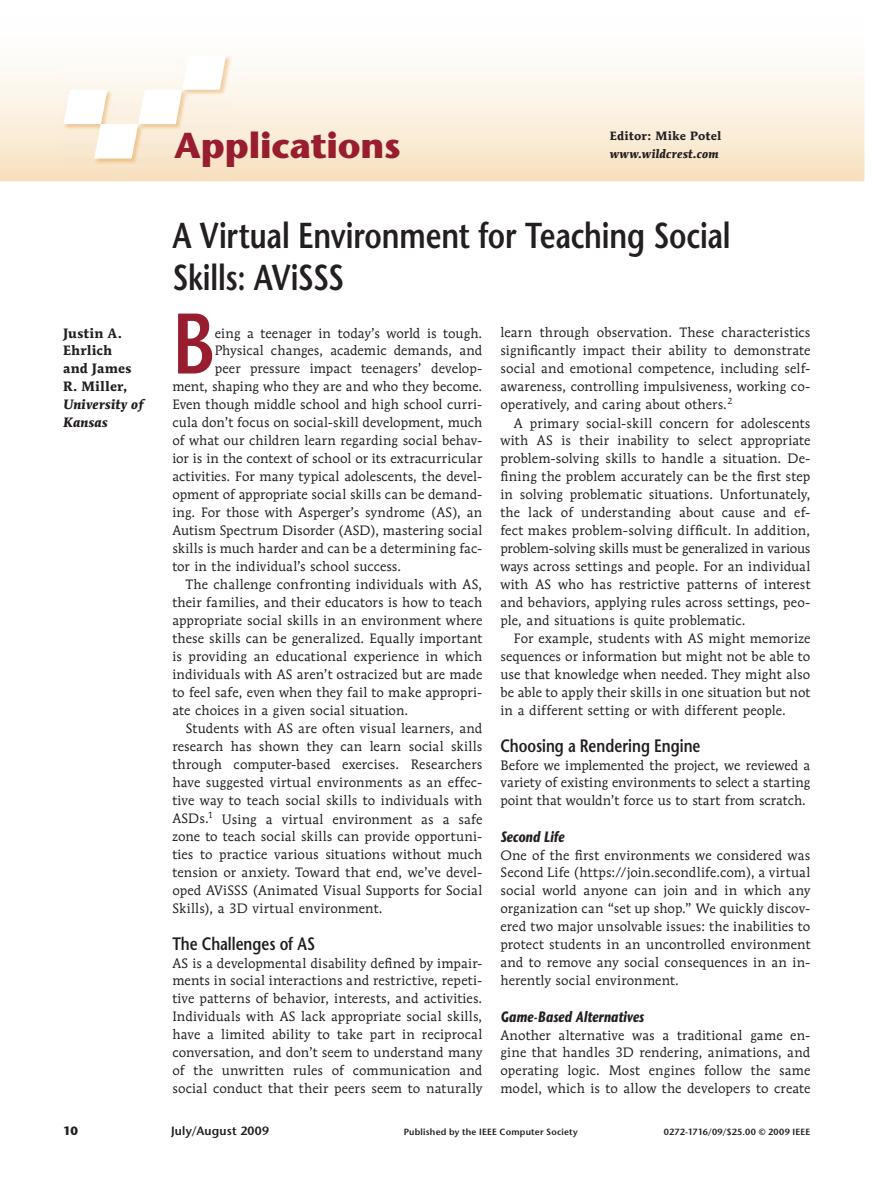
<style>
.page{position:relative;width:878px;height:1188px;background:#fff}
.page>*{position:absolute;margin:0;border:0;box-sizing:border-box;transform-origin:0 0}
.t1{font:600 85.65px "Stone Sans Std";color:#981d2e;scale:.8 1}
.t2{font:600 36px/42px "Stone Sans Std";letter-spacing:-.005em;color:#231f20;scale:.8 1}
.t3{font:700 36px "Stone Sans Std";letter-spacing:-.005em;color:#981d2e}
.t4{font:600 18px "Stone Sans Std";color:#231f20;scale:.8 1}
.t5{font:italic 700 15px "Stone Sans Std";letter-spacing:.01em;color:#231f20;scale:.8 1}
.t6{font:13.5px/18px "Mendoza Roman Std";letter-spacing:.01em;color:#231f20;text-align:justify}
.t7{font:700 13.5px/18px "Mendoza Roman Std";letter-spacing:.015em;color:#231f20}
.t8{font:italic 700 13.5px/18px "Mendoza Roman Std";letter-spacing:.015em;color:#231f20}
.t9{font:italic 700 12px "Mendoza Roman Std";letter-spacing:.015em;color:#231f20}
.t10{font:700 12px "Mendoza Roman Std";letter-spacing:.02em;color:#231f20}
.t11{font:600 12px "Stone Sans Std";letter-spacing:.02em;color:#231f20}
.t12{font:700 12px "Stone Sans Std";color:#231f20}
.t13{font:600 9px "Stone Sans Std";letter-spacing:.025em;color:#231f20}
</style>
<div class="page">
<svg style="left:0;top:54px;width:864px;height:127px"></svg>
<img style="left:63px;top:55px;width:169px;height:110px">
<img style="left:63px;top:55px;width:163px;height:104px">
<h2 class="t3" style="left:174px;top:123px;width:228px">Applications</h2>
<p class="t10" style="left:609px;top:128px;width:113px">Editor: Mike Potel</p>
<p class="t9" style="left:609px;top:146px;width:111px">www.wildcrest.com</p>
<p class="t7" style="left:63px;top:324px;width:70px">Justin A.<br>Ehrlich and James<br>R. Miller,</p>
<p class="t8" style="left:63px;top:396px;width:82px">University of<br>Kansas</p>
<h2 class="t2" style="left:172px;top:214px;width:699px">A Virtual Environment for Teaching Social<br>Skills: AViSSS</h2>
<h1 class="t1" style="left:172px;top:292px;width:55px">B</h1>
<p class="t6" style="left:215px;top:324px;width:269px">eing a teenager in today’s world is tough.</p>
<p class="t6" style="left:215px;top:342px;width:269px">Physical changes, academic demands, and</p>
<p class="t6" style="left:215px;top:360px;width:269px">peer pressure impact teenagers’ develop-</p>
<p class="t6" style="left:172px;top:378px;width:311px">ment, shaping who they are and who they become.</p>
<p class="t6" style="left:172px;top:396px;width:311px">Even though middle school and high school curri-</p>
<p class="t6" style="left:172px;top:414px;width:311px">cula don’t focus on social-skill development, much</p>
<p class="t6" style="left:172px;top:432px;width:311px">of what our children learn regarding social behav-</p>
<p class="t6" style="left:172px;top:450px;width:311px">ior is in the context of school or its extracurricular</p>
<p class="t6" style="left:172px;top:468px;width:311px">activities. For many typical adolescents, the devel-</p>
<p class="t6" style="left:172px;top:486px;width:311px">opment of appropriate social skills can be demand-</p>
<p class="t6" style="left:172px;top:504px;width:311px">ing. For those with Asperger’s syndrome (AS), an</p>
<p class="t6" style="left:172px;top:522px;width:311px">Autism Spectrum Disorder (ASD), mastering social</p>
<p class="t6" style="left:172px;top:540px;width:311px">skills is much harder and can be a determining fac-</p>
<p class="t6" style="left:172px;top:558px;width:230px">tor in the individual’s school success.</p>
<p class="t6" style="left:186px;top:576px;width:298px">The challenge confronting individuals with AS,</p>
<p class="t6" style="left:172px;top:594px;width:311px">their families, and their educators is how to teach</p>
<p class="t6" style="left:172px;top:612px;width:311px">appropriate social skills in an environment where</p>
<p class="t6" style="left:172px;top:630px;width:311px">these skills can be generalized. Equally important</p>
<p class="t6" style="left:172px;top:648px;width:311px">is providing an educational experience in which</p>
<p class="t6" style="left:172px;top:666px;width:311px">individuals with AS aren’t ostracized but are made</p>
<p class="t6" style="left:172px;top:684px;width:311px">to feel safe, even when they fail to make appropri-</p>
<p class="t6" style="left:172px;top:702px;width:237px">ate choices in a given social situation.</p>
<p class="t6" style="left:186px;top:720px;width:298px">Students with AS are often visual learners, and</p>
<p class="t6" style="left:172px;top:738px;width:311px">research has shown they can learn social skills</p>
<p class="t6" style="left:172px;top:756px;width:311px">through computer-based exercises. Researchers</p>
<p class="t6" style="left:172px;top:774px;width:311px">have suggested virtual environments as an effec-</p>
<p class="t6" style="left:172px;top:792px;width:311px">tive way to teach social skills to individuals with</p>
<p class="t6" style="left:172px;top:810px;width:311px">ASDs.<sup>1</sup> Using a virtual environment as a safe</p>
<p class="t6" style="left:172px;top:828px;width:311px">zone to teach social skills can provide opportuni-</p>
<p class="t6" style="left:172px;top:846px;width:311px">ties to practice various situations without much</p>
<p class="t6" style="left:172px;top:864px;width:311px">tension or anxiety. Toward that end, we’ve devel-</p>
<p class="t6" style="left:172px;top:882px;width:311px">oped AViSSS (Animated Visual Supports for Social</p>
<p class="t6" style="left:172px;top:900px;width:211px">Skills), a 3D virtual environment.</p>
<h3 class="t4" style="left:172px;top:932px;width:180px">The Challenges of AS</h3>
<p class="t6" style="left:172px;top:954px;width:311px">AS is a developmental disability defined by impair&shy;ments in social interactions and restrictive, repeti&shy;tive patterns of behavior, interests, and activities.<br>Individuals with AS lack appropriate social skills, have a limited ability to take part in reciprocal conversation, and don’t seem to understand many of the unwritten rules of communication and social conduct that their peers seem to naturally</p>
<p class="t6" style="left:500px;top:324px;width:311px">learn through observation. These characteristics significantly impact their ability to demonstrate social and emotional competence, including self&shy;awareness, controlling impulsiveness, working co&shy;operatively, and caring about others.<sup>2</sup></p>
<p class="t6" style="left:500px;top:414px;width:311px;text-indent:14px">A primary social-skill concern for adolescents with AS is their inability to select appropriate problem-solving skills to handle a situation. De&shy;fining the problem accurately can be the first step in solving problematic situations. Unfortunately, the lack of understanding about cause and ef&shy;fect makes problem-solving difficult. In addition, problem-solving skills must be generalized in various ways across settings and people. For an individual with AS who has restrictive patterns of interest and behaviors, applying rules across settings, peo&shy;ple, and situations is quite problematic.</p>
<p class="t6" style="left:500px;top:630px;width:311px;text-indent:14px">For example, students with AS might memorize sequences or information but might not be able to use that knowledge when needed. They might also be able to apply their skills in one situation but not in a different setting or with different people.</p>
<h3 class="t4" style="left:500px;top:734px;width:251px">Choosing a Rendering Engine</h3>
<p class="t6" style="left:500px;top:756px;width:311px">Before we implemented the project, we reviewed a variety of existing environments to select a starting point that wouldn’t force us to start from scratch.</p>
<p class="t5" style="left:500px;top:827px;width:81px">Second Life</p>
<p class="t6" style="left:500px;top:846px;width:311px">One of the first environments we considered was Second Life (https://join.secondlife.com), a virtual social world anyone can join and in which any organization can “set up shop.” We quickly discov&shy;ered two major unsolvable issues: the inabilities to protect students in an uncontrolled environment and to remove any social consequences in an in&shy;herently social environment.</p>
<p class="t5" style="left:500px;top:1007px;width:181px">Game-Based Alternatives</p>
<p class="t6" style="left:500px;top:1026px;width:311px">Another alternative was a traditional game en&shy;gine that handles 3D rendering, animations, and operating logic. Most engines follow the same model, which is to allow the developers to create</p>
<p class="t12" style="left:63px;top:1123px;width:16px">10</p>
<p class="t11" style="left:171px;top:1123px;width:99px">July/August 2009</p>
<p class="t13" style="left:403px;top:1126px;width:176px">Published by the IEEE Computer Society</p>
<p class="t13" style="left:663px;top:1126px;width:148px">0272-1716/09/$25.00 © 2009 IEEE</p>
</div>
